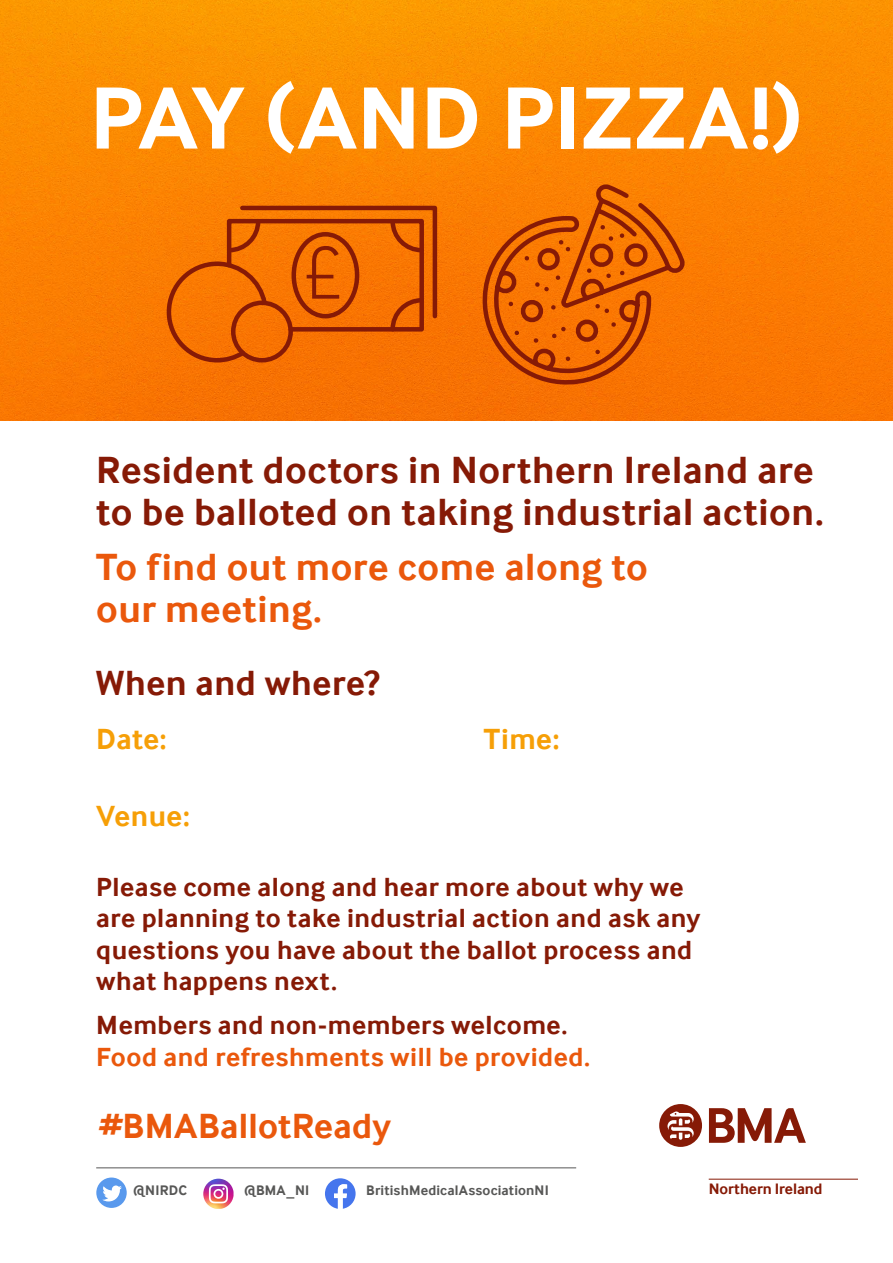
<style>
.page{position:relative;width:893px;height:1263px;background:#fff}
.page>*{position:absolute;margin:0;border:0;box-sizing:border-box;transform-origin:0 0}
.t1{font:700 91.5px "Inter Face";color:#fff}
.t2{font:300 78.3px "Inter Face";color:#861a06}
.t3{font:700 39px/42px "Inter Face";letter-spacing:.015em;color:#861a06}
.t4{font:700 39px/42px "Inter Face";letter-spacing:.015em;color:#ea580c}
.t5{font:700 36px "Inter Face";letter-spacing:.01em;color:#ea580c}
.t6{font:700 36px "Inter Face";letter-spacing:.02em;color:#861a06}
.t7{font:700 30px "Inter Face";letter-spacing:.015em;color:#f69f07}
.t8{font:700 27px/31.5px "Inter Face";letter-spacing:.015em;color:#861a06}
.t9{font:700 27px "Inter Face";letter-spacing:.02em;color:#ea580c}
.t10{font:700 15.6px "Inter Face";letter-spacing:-.005em;color:#861a06}
.t11{font:700 14.25px "Inter Face";letter-spacing:.01em;color:#575756}
.s1{font-style:italic}
</style>
<div class="page">
<img style="left:0;top:0;width:893px;height:421px">
<hr style="left:96px;top:1167px;width:480px;height:1px;background:#575756">
<svg style="left:325px;top:1178px;width:31px;height:31px"></svg>
<div style="left:96px;top:1177px;width:31px;height:31px;background:#5999ed;border-radius:50%"></div>
<svg style="left:102px;top:1185px;width:20px;height:16px"></svg>
<img style="left:203px;top:1179px;width:31px;height:30px">
<svg style="left:209px;top:1184px;width:19px;height:19px"></svg>
<svg style="left:482px;top:180px;width:205px;height:241px"></svg>
<svg style="left:164px;top:203px;width:275px;height:162px"></svg>
<div style="left:231px;top:301px;width:62px;height:61px;border:4px solid #861a06;border-radius:50%"></div>
<hr style="left:709px;top:1179px;width:149px;height:1px;background:#861a06">
<svg style="left:709px;top:1108px;width:97px;height:35px"></svg>
<div style="left:659px;top:1104px;width:43px;height:43px;background:#861a06;border-radius:50%"></div>
<svg style="left:667px;top:1111px;width:27px;height:29px"></svg>
<h1 class="t1" style="left:90px;top:65px;width:714px">PAY (AND PIZZA!)</h1>
<h2 class="t2" style="left:304px;top:228px;width:42px">£</h2>
<h3 class="t3" style="left:96px;top:449px;width:729px">Resident doctors in Northern Ireland are to be balloted on taking industrial action.</h3>
<h3 class="t4" style="left:96px;top:546px;width:553px">To find out more come along to our meeting.</h3>
<h3 class="t6" style="left:96px;top:662px;width:285px">When and where?</h3>
<p class="t7" style="left:96px;top:722px;width:72px">Date:</p>
<p class="t7" style="left:484px;top:722px;width:77px">Time:</p>
<p class="t7" style="left:96px;top:799px;width:95px">Venue:</p>
<p class="t8" style="left:96px;top:871px;width:606px">Please come along and hear more about why we are planning to take industrial action and ask any questions you have about the ballot process and what happens next.</p>
<p class="t8" style="left:96px;top:1009px;width:473px">Members and non-members welcome.</p>
<p class="t9" style="left:96px;top:1041px;width:495px">Food and refreshments will be provided.</p>
<h3 class="t5" style="left:96px;top:1106px;width:296px"><span class="s1">#</span>BMABallotReady</h3>
<p class="t11" style="left:133px;top:1182px;width:55px">@NIRDC</p>
<p class="t11" style="left:244px;top:1182px;width:67px">@BMA_NI</p>
<p class="t11" style="left:366px;top:1182px;width:184px">BritishMedicalAssociationNI</p>
<p class="t10" style="left:709px;top:1180px;width:115px">Northern Ireland</p>
</div>
